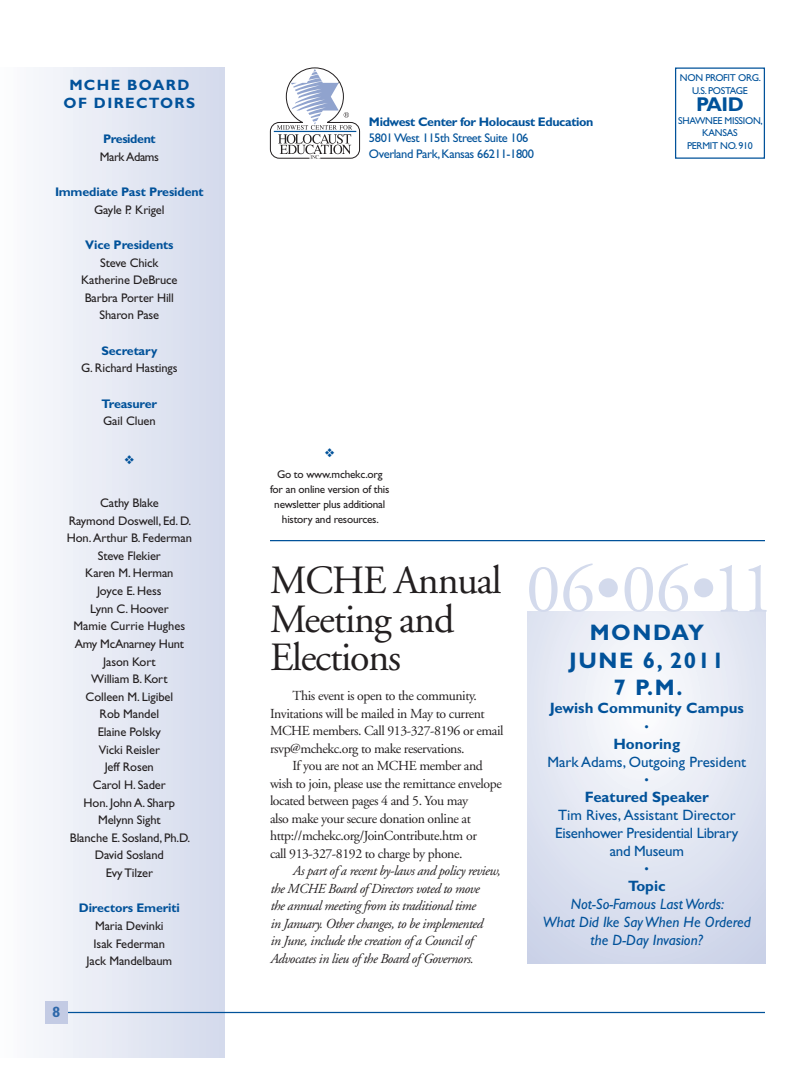
<style>
.page{position:relative;width:810px;height:1080px;background:#fff}
.page>*{position:absolute;margin:0;border:0;box-sizing:border-box;transform-origin:0 0}
.t1{font:68.75px "Adobe Garamond";color:#d3daec}
.Headline_32_point_AG{font:40px/38.8px "Adobe Garamond";letter-spacing:-.03em;color:#231f20}
.Sidebar_Headline{font:700 22.5px/27.5px "Gill Sans";letter-spacing:.07em;color:#01529a;text-align:center}
.t2{font:700 20px "Gill Sans";color:#01529a}
.Sidebar_Text{font:italic 15px/17.9px "Gill Sans";color:#01529a;text-align:center}
.Sidebar_Text-2{font:15px/17.8px "Gill Sans";letter-spacing:-.02em;color:#01529a;text-align:center}
.Sidebar_Text-3{font:700 15px "Gill Sans";color:#01529a}
.Sidebar_Text-4{font:15px "Gill Sans";color:#01529a}
.Sidebar_Text-5{font:700 15px/17.6px "Gill Sans";letter-spacing:.09em;color:#01529a;text-align:center}
.t3{font:700 15px "Gill Sans";color:#2e68aa}
.Text_Main{font:13.75px/17.5px "Adobe Garamond";letter-spacing:-.03em;color:#231f20}
.Text_Main-2{font:italic 13.75px/17.5px "Adobe Garamond";letter-spacing:-.03em;color:#231f20}
.t4{font:12.5px/17.6px "Gill Sans";letter-spacing:-.01em;color:#231f20}
.t5{font:700 12.5px "Gill Sans";letter-spacing:-.01em;color:#01529a}
.Sidebar_Text-6{font:12.5px "Gill Sans";letter-spacing:-.03em;color:#01529a}
.t6{font:700 12.5px "Gill Sans";letter-spacing:-.03em;color:#01529a}
.t7{font:12.5px "Gill Sans";letter-spacing:-.03em;color:#231f20}
.t8{font:11.25px/15px "Gill Sans";letter-spacing:-.02em;color:#231f20;text-align:center}
.t9{font:10px "Gill Sans";letter-spacing:-.03em;color:#01529a}
.s1{font-size:72.88px}
</style>
<div class="page">
<svg style="left:270px;top:67px;width:90px;height:92px"></svg>
<div style="left:675px;top:68px;width:90px;height:91px;border:1px solid #01529a"></div>
<div style="left:0;top:68px;width:225px;height:990px;background:linear-gradient(to right,#fcfcfd,#d3d9ec)"></div>
<hr style="left:45px;top:1012px;width:720px;height:1px;background:#01529a">
<div style="left:45px;top:1001px;width:23px;height:23px;background:#c3cbe4"></div>
<hr style="left:270px;top:540px;width:495px;height:1px;background:#01529a">
<svg style="left:528px;top:612px;width:238px;height:351px"></svg>
<svg style="left:125px;top:455px;width:9px;height:9px"></svg>
<p class="Sidebar_Text-5" style="left:64px;top:76px;width:133px">MCHE BOARD<br>OF DIRECTORS</p>
<p class="t6" style="left:103px;top:132px;width:54px">President</p>
<p class="t7" style="left:100px;top:149px;width:61px">Mark Adams</p>
<p class="t5" style="left:55px;top:184px;width:150px">Immediate Past President</p>
<p class="t4" style="left:94px;top:201px;width:72px">Gayle P. Krigel</p>
<p class="t5" style="left:85px;top:237px;width:90px">Vice Presidents</p>
<p class="t4" style="left:100px;top:253px;width:60px">Steve Chick</p>
<p class="t4" style="left:81px;top:271px;width:98px">Katherine DeBruce</p>
<p class="t4" style="left:85px;top:289px;width:91px">Barbra Porter Hill</p>
<p class="t4" style="left:99px;top:306px;width:61px">Sharon Pase</p>
<p class="t5" style="left:101px;top:343px;width:58px">Secretary</p>
<p class="t4" style="left:81px;top:359px;width:98px">G. Richard Hastings</p>
<p class="t5" style="left:101px;top:396px;width:57px">Treasurer</p>
<p class="t4" style="left:103px;top:412px;width:54px">Gail Cluen</p>
<p class="t4" style="left:100px;top:494px;width:60px">Cathy Blake</p>
<p class="t4" style="left:69px;top:511px;width:124px">Raymond Doswell, Ed. D.</p>
<p class="t4" style="left:67px;top:529px;width:127px">Hon. Arthur B. Federman</p>
<p class="t4" style="left:98px;top:547px;width:65px">Steve Flekier</p>
<p class="t4" style="left:85px;top:564px;width:90px">Karen M. Herman</p>
<p class="t4" style="left:97px;top:582px;width:66px">Joyce E. Hess</p>
<p class="t4" style="left:90px;top:600px;width:80px">Lynn C. Hoover</p>
<p class="t4" style="left:73px;top:617px;width:113px">Mamie Currie Hughes<br>Amy McAnarney Hunt</p>
<p class="t4" style="left:103px;top:652px;width:54px">Jason Kort</p>
<p class="t4" style="left:91px;top:670px;width:78px">William B. Kort</p>
<p class="t4" style="left:86px;top:688px;width:89px">Colleen M. Ligibel</p>
<p class="t4" style="left:100px;top:705px;width:61px">Rob Mandel</p>
<p class="t4" style="left:98px;top:723px;width:65px">Elaine Polsky</p>
<p class="t4" style="left:99px;top:741px;width:63px">Vicki Reisler</p>
<p class="t4" style="left:105px;top:758px;width:50px">Jeff Rosen</p>
<p class="t4" style="left:93px;top:776px;width:74px">Carol H. Sader</p>
<p class="t4" style="left:84px;top:793px;width:93px">Hon. John A. Sharp</p>
<p class="t4" style="left:98px;top:811px;width:64px">Melynn Sight</p>
<p class="t4" style="left:70px;top:829px;width:122px">Blanche E. Sosland, Ph.D.</p>
<p class="t4" style="left:95px;top:846px;width:70px">David Sosland</p>
<p class="t4" style="left:106px;top:864px;width:49px">Evy Tilzer</p>
<p class="t5" style="left:79px;top:901px;width:103px">Directors Emeriti</p>
<p class="t4" style="left:95px;top:917px;width:70px">Maria Devinki</p>
<p class="t4" style="left:94px;top:934px;width:73px">Isak Federman</p>
<p class="t4" style="left:87px;top:952px;width:87px">Jack Mandelbaum</p>
<p class="t3" style="left:52px;top:1003px;width:10px">8</p>
<p class="t6" style="left:369px;top:115px;width:226px">Midwest Center for Holocaust Education</p>
<p class="Sidebar_Text-6" style="left:369px;top:131px;width:161px">5801 West 115th Street Suite 106</p>
<p class="Sidebar_Text-6" style="left:369px;top:147px;width:167px">Overland Park, Kansas 66211-1800</p>
<p class="t9" style="left:680px;top:72px;width:83px">NON PROFIT ORG.</p>
<p class="t9" style="left:692px;top:85px;width:57px">U.S. POSTAGE</p>
<p class="t2" style="left:696px;top:93px;width:49px">PAID</p>
<p class="t9" style="left:678px;top:115px;width:86px">SHAWNEE MISSION,</p>
<p class="t9" style="left:702px;top:127px;width:37px">KANSAS</p>
<p class="t9" style="left:687px;top:140px;width:67px">PERMIT NO. 910</p>
<p class="t8" style="left:270px;top:466px;width:121px">Go to www.mchekc.org for an online version of this newsletter plus additional history and resources.</p>
<p class="Headline_32_point_AG" style="left:270px;top:562px;width:233px">MCHE Annual<br>Meeting and<br>Elections</p>
<p class="Text_Main" style="left:270px;top:688px;width:235px;text-indent:22px">This event is open to the community.<br>Invitations will be mailed in May to current MCHE members. Call 913-327-8196 or email rsvp@mchekc.org to make reservations.</p>
<p class="Text_Main" style="left:270px;top:758px;width:233px;text-indent:22px">If you are not an MCHE member and wish to join, please use the remittance envelope located between pages 4 and 5. You may<br>also make your secure donation online at http://mchekc.org/JoinContribute.htm or<br>call 913-327-8192 to charge by phone.</p>
<p class="Text_Main-2" style="left:270px;top:863px;width:232px;text-indent:22px">As part of a recent by-laws and policy review, the MCHE Board of Directors voted to move<br>the annual meeting from its traditional time<br>in January. Other changes, to be implemented<br>in June, include the creation of a Council of Advocates in lieu of the Board of Governors.</p>
<p class="t1" style="left:526px;top:552px;width:250px">06•06•<span class="s1">11</span></p>
<p class="Sidebar_Headline" style="left:569px;top:619px;width:157px">MONDAY<br>JUNE 6, 2011<br>7 P.M.</p>
<p class="Sidebar_Text-3" style="left:550px;top:699px;width:196px">Jewish Community Campus</p>
<p class="Sidebar_Text-6" style="left:645px;top:720px;width:6px">•</p>
<p class="Sidebar_Text-3" style="left:613px;top:735px;width:68px">Honoring</p>
<p class="Sidebar_Text-4" style="left:547px;top:753px;width:200px">Mark Adams, Outgoing President</p>
<p class="Sidebar_Text-6" style="left:645px;top:773px;width:6px">•</p>
<p class="Sidebar_Text-3" style="left:585px;top:788px;width:126px">Featured Speaker</p>
<p class="Sidebar_Text-2" style="left:555px;top:806px;width:185px">Tim Rives, Assistant Director<br>Eisenhower Presidential Library and Museum</p>
<p class="Sidebar_Text-6" style="left:645px;top:862px;width:6px">•</p>
<p class="Sidebar_Text-3" style="left:628px;top:877px;width:39px">Topic</p>
<p class="Sidebar_Text" style="left:543px;top:895px;width:210px">Not-So-Famous Last Words:<br>What Did Ike Say When He Ordered the D-Day Invasion?</p>
</div>
